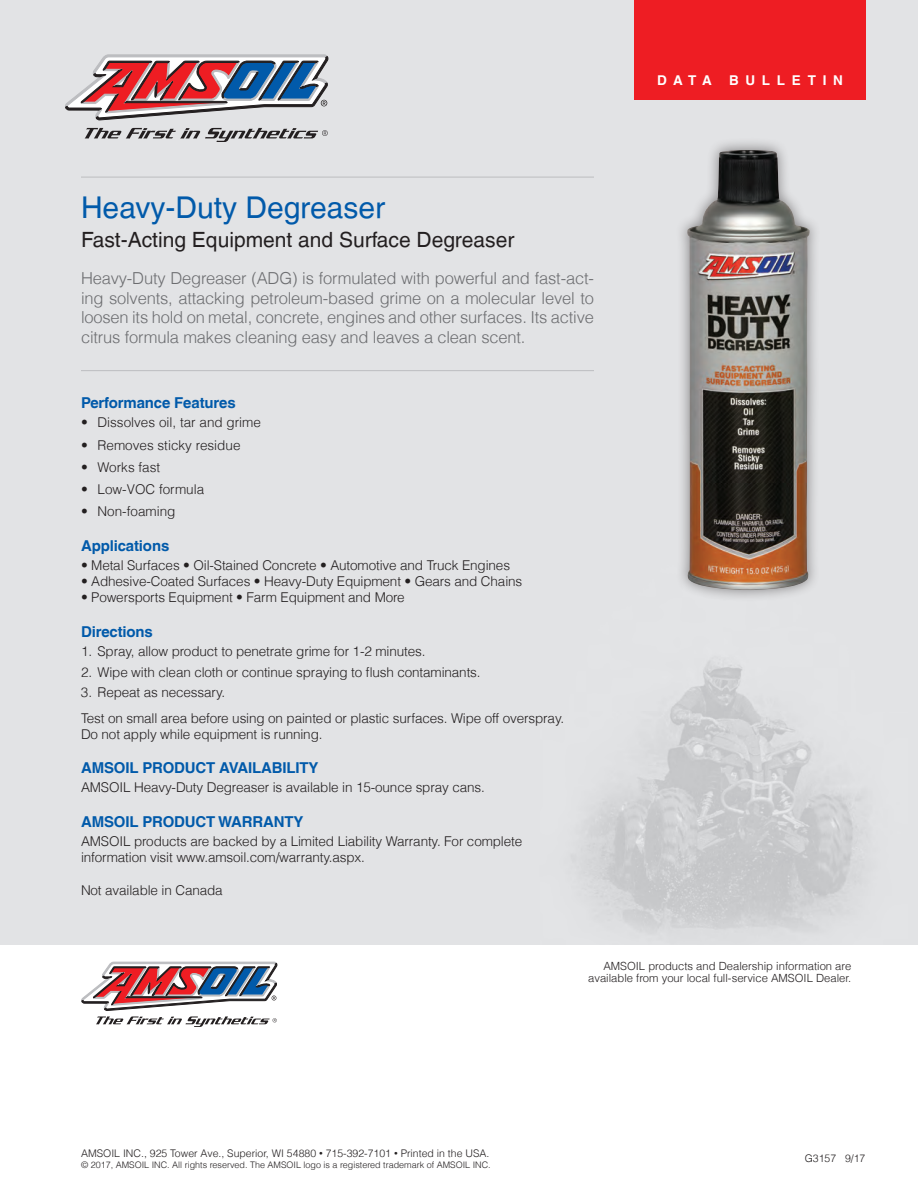
<style>
.page{position:relative;width:918px;height:1188px;background:#fff}
.page>*{position:absolute;margin:0;border:0;box-sizing:border-box;transform-origin:0 0}
.t1{font:30px "Helvetica LT";color:#015aaa}
.t2{font:21px "Helvetica LT";color:#231f20}
.t3{font:300 16.5px/19.5px "Helvetica LT";letter-spacing:-.01em;color:#6c6d70;text-align:justify}
.t4{font:700 15px "Helvetica LT";letter-spacing:-.01em;color:#015aaa}
.t5{font:300 13.5px/25.2px "Helvetica LT";letter-spacing:-.01em;color:#231f20}
.t6{font:700 13.5px "Helvetica LT";letter-spacing:.5em;color:#fff}
.t7{font:300 11.25px/12.8px "Helvetica LT";color:#231f20;text-align:right}
.t8{font:300 10.5px "Helvetica LT";color:#231f20}
.t9{font:300 9px "Helvetica LT";color:#231f20}
.s1{font-size:7.5px}
</style>
<div class="page">
<svg style="left:65px;top:55px;width:263px;height:87px;background:#b099a2"></svg>
<hr style="left:81px;top:370px;width:513px;height:1px;background:#bcbdc0">
<hr style="left:81px;top:177px;width:513px;height:1px;background:#bcbdc0">
<div style="left:634px;top:0;width:232px;height:100px;background:#ee1d23"></div>
<svg style="left:82px;top:962px;width:195px;height:65px"></svg>
<div style="left:675px;top:137px;width:146px;height:466px;background:#231f20;opacity:.5"></div>
<img style="left:687px;top:150px;width:123px;height:440px">
<h1 class="t1" style="left:81px;top:190px;width:306px">Heavy-Duty Degreaser</h1>
<h2 class="t2" style="left:81px;top:227px;width:435px">Fast-Acting Equipment and Surface Degreaser</h2>
<p class="t3" style="left:81px;top:268px;width:515px">Heavy-Duty Degreaser (ADG) is formulated with powerful and fast-act&shy;ing solvents, attacking petroleum-based grime on a molecular level to loosen its hold on metal, concrete, engines and other surfaces. Its active citrus formula makes cleaning easy and leaves a clean scent.</p>
<p class="t4" style="left:81px;top:394px;width:156px">Performance Features</p>
<p class="t5" style="left:81px;top:410px;width:182px">• Dissolves oil, tar and grime</p>
<p class="t5" style="left:81px;top:432px;width:161px">• Removes sticky residue</p>
<p class="t5" style="left:81px;top:454px;width:81px">• Works fast</p>
<p class="t5" style="left:81px;top:476px;width:125px">• Low-VOC formula</p>
<p class="t5" style="left:81px;top:499px;width:96px">• Non-foaming</p>
<p class="t4" style="left:81px;top:536px;width:90px">Applications</p>
<p class="t5" style="left:81px;top:552px;width:431px">• Metal Surfaces • Oil-Stained Concrete • Automotive and Truck Engines</p>
<p class="t5" style="left:81px;top:569px;width:443px">• Adhesive-Coated Surfaces • Heavy-Duty Equipment • Gears and Chains</p>
<p class="t5" style="left:81px;top:585px;width:325px">• Powersports Equipment • Farm Equipment and More</p>
<p class="t4" style="left:81px;top:622px;width:74px">Directions</p>
<p class="t5" style="left:81px;top:638px;width:346px">1. Spray, allow product to penetrate grime for 1-2 minutes.</p>
<p class="t5" style="left:81px;top:659px;width:401px">2. Wipe with clean cloth or continue spraying to flush contaminants.</p>
<p class="t5" style="left:81px;top:680px;width:485px">3. Repeat as necessary.<br>Test on small area before using on painted or plastic surfaces. Wipe off overspray.</p>
<p class="t5" style="left:81px;top:721px;width:243px">Do not apply while equipment is running.</p>
<p class="t4" style="left:81px;top:759px;width:239px">AMSOIL PRODUCT AVAILABILITY</p>
<p class="t5" style="left:81px;top:775px;width:405px">AMSOIL Heavy-Duty Degreaser is available in 15-ounce spray cans.</p>
<p class="t4" style="left:81px;top:813px;width:224px">AMSOIL PRODUCT WARRANTY</p>
<p class="t5" style="left:81px;top:833px;width:443px;line-height:16.2px">AMSOIL products are backed by a Limited Liability Warranty. For complete information visit www.amsoil.com/warranty.aspx.</p>
<p class="t5" style="left:81px;top:878px;width:143px">Not available in Canada</p>
<p class="t6" style="left:657px;top:72px;width:56px">DATA</p>
<p class="t6" style="left:729px;top:72px;width:115px">BULLETIN</p>
<p class="t8" style="left:81px;top:1147px;width:410px">AMSOIL INC., 925 Tower Ave., Superior, WI 54880 <span class="s1">•</span> 715-392-7101 <span class="s1">•</span> Printed in the USA.</p>
<p class="t9" style="left:81px;top:1159px;width:411px">© 2017, AMSOIL INC. All rights reserved. The AMSOIL logo is a registered trademark of AMSOIL INC.</p>
<p class="t7" style="left:588px;top:959px;width:265px">AMSOIL products and Dealership information are available from your local full-service AMSOIL Dealer.</p>
<p class="t8" style="left:805px;top:1152px;width:62px">G3157 9/17</p>
</div>
